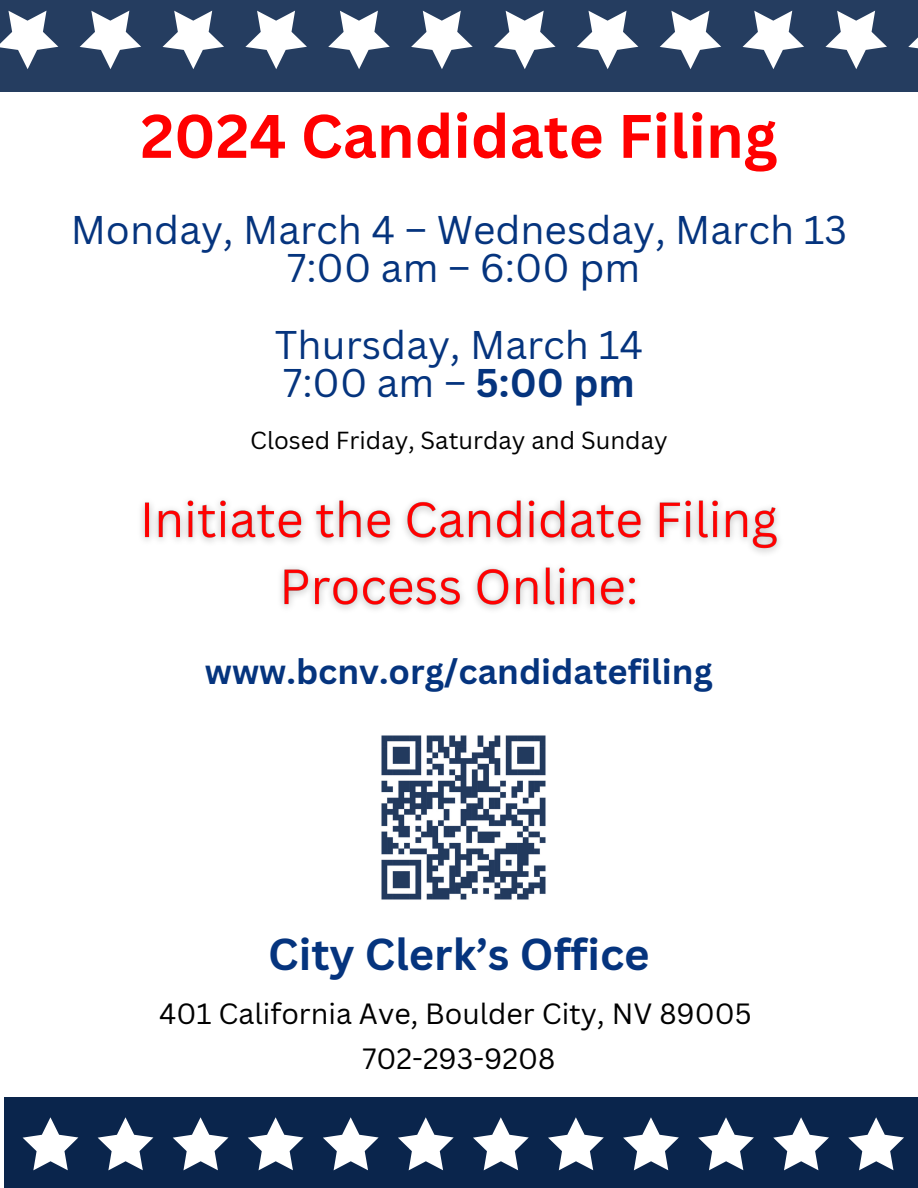
<style>
.page{position:relative;width:918px;height:1188px;background:#fff}
.page>*{position:absolute;margin:0;border:0;box-sizing:border-box;transform-origin:0 0}
.t1{font:700 60px "Canva Sans";color:#f00}
.t2{font:700 43.5px "Canva Sans";color:#05347e}
.t3{font:39px/38.2px "Canva Sans";color:#05347e;text-align:center}
.t4{font:700 34.5px "Canva Sans";color:#05347e}
.t5{font:28.5px "Canva Sans";color:#000}
.t6{font:24px "Canva Sans";color:#000}
.s1{font-weight:700}
</style>
<div class="page">
<div style="left:0;top:0;width:918px;height:92px;background:#253d60"></div>
<svg style="left:0;top:10px;width:918px;height:59px"></svg>
<div style="left:4px;top:1097px;width:914px;height:91px;background:#0a254c"></div>
<svg style="left:23px;top:1117px;width:881px;height:54px"></svg>
<img style="left:381px;top:735px;width:165px;height:165px">
<img style="left:141px;top:500px;width:639px;height:110px">
<h1 class="t1" style="left:141px;top:94px;width:638px">2024 Candidate Filing</h1>
<h4 class="t3" style="left:71px;top:210px;width:778px">Monday, March 4 – Wednesday, March 13<br>7:00 am – 6:00 pm</h4>
<h4 class="t3" style="left:275px;top:325px;width:370px;text-align:left">Thursday, March 14<br>7:00 am – <span class="s1">5:00 pm</span></h4>
<h2 class="t6" style="left:250px;top:424px;width:419px">Closed Friday, Saturday and Sunday</h2>
<h5 class="t4" style="left:205px;top:647px;width:509px">www.bcnv.org/candidatefiling</h5>
<p class="t2" style="left:268px;top:923px;width:383px">City Clerk’s Office</p>
<p class="t5" style="left:159px;top:994px;width:594px">401 California Ave, Boulder City, NV 89005</p>
<h6 class="t5" style="left:363px;top:1039px;width:194px">702-293-9208</h6>
</div>
